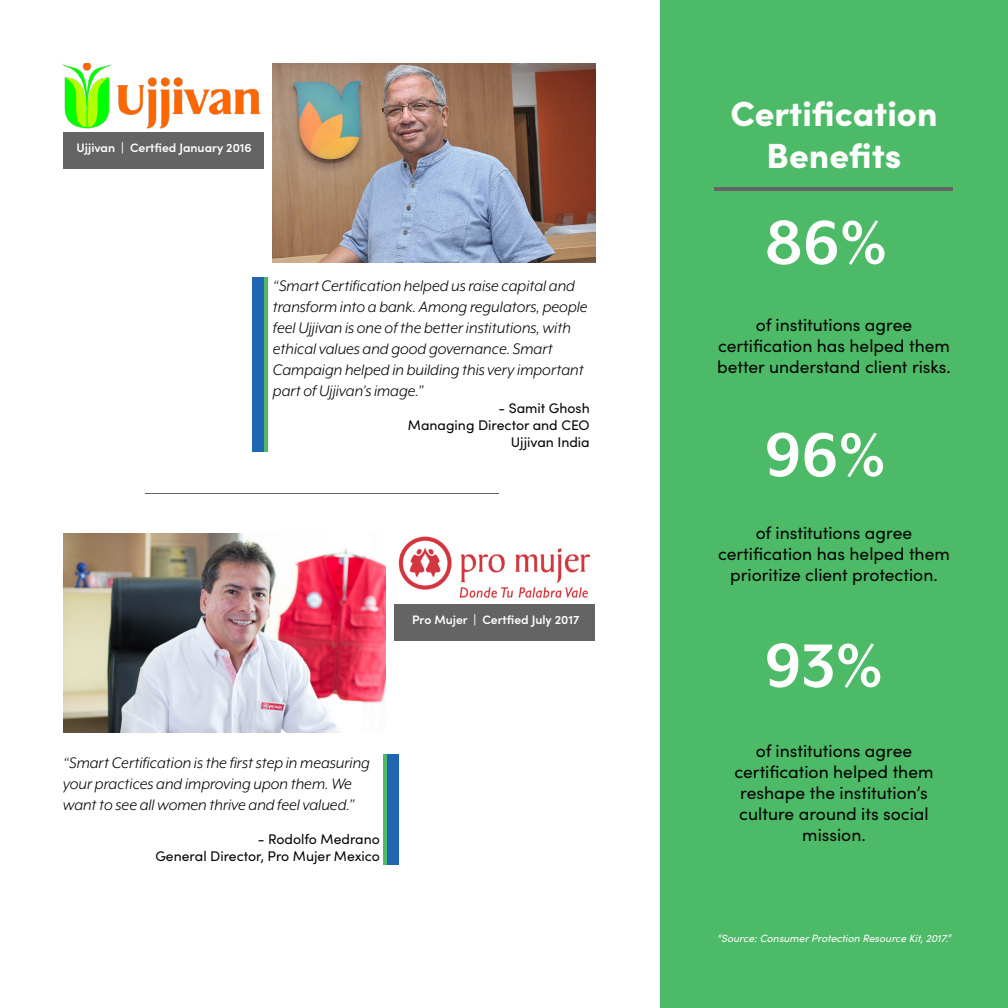
<style>
.page{position:relative;width:1008px;height:1008px;background:#fff}
.page>*{position:absolute;margin:0;border:0;box-sizing:border-box;transform-origin:0 0}
.t1{font:700 70px "Mr Eaves XL Mod OT";color:#fff}
.t2{font:900 35px "Sofia Pro";color:#fff}
.t3{font:italic 17.5px/21px "Mr Eaves XL Mod OT";color:#040503}
.t4{font:17.5px/21px "Sofia Pro";color:#040503;text-align:center}
.t5{font:14px "Sofia Pro";color:#040503}
.t6{font:600 12.25px "Sofia Pro";color:#fff}
.t7{font:italic 10.5px "Sofia Pro";color:#fff}
</style>
<div class="page">
<div style="left:660px;top:0;width:348px;height:1008px;background:#4dba68"></div>
<img style="left:63px;top:534px;width:323px;height:199px">
<img style="left:273px;top:63px;width:322px;height:199px">
<div style="left:394px;top:604px;width:201px;height:36px;background:#646464"></div>
<div style="left:63px;top:132px;width:201px;height:36px;background:#646464"></div>
<svg style="left:263px;top:277px;width:4px;height:175px"></svg>
<div style="left:252px;top:277px;width:11px;height:175px;background:#2066b2"></div>
<hr style="left:715px;top:187px;width:238px;height:3px;background:#646464">
<hr style="left:145px;top:493px;width:354px;height:1px;background:#646464">
<img style="left:398px;top:536px;width:193px;height:62px">
<img style="left:63px;top:63px;width:198px;height:66px">
<svg style="left:384px;top:754px;width:4px;height:111px"></svg>
<div style="left:388px;top:754px;width:11px;height:111px;background:#2066b2"></div>
<p class="t6" style="left:77px;top:139px;width:177px">Ujjivan | Certfied January 2016</p>
<p class="t3" style="left:273px;top:275px;width:316px">“Smart Certification helped us raise capital and transform into a bank. Among regulators, people feel Ujjivan is one of the better institutions, with ethical values and good governance. Smart Campaign helped in building this very important part of Ujjivan’s image.”</p>
<p class="t5" style="left:498px;top:398px;width:93px">- Samit Ghosh</p>
<p class="t5" style="left:408px;top:415px;width:183px">Managing Director and CEO</p>
<p class="t5" style="left:511px;top:431px;width:81px">Ujjivan India</p>
<p class="t6" style="left:412px;top:611px;width:169px">Pro Mujer | Certfied July 2017</p>
<p class="t3" style="left:63px;top:752px;width:309px">“Smart Certification is the first step in measuring your practices and improving upon them. We want to see all women thrive and feel valued.”</p>
<p class="t5" style="left:258px;top:829px;width:124px">- Rodolfo Medrano</p>
<p class="t5" style="left:155px;top:845px;width:226px">General Director, Pro Mujer Mexico</p>
<p class="t2" style="left:730px;top:87px;width:209px">Certification</p>
<p class="t2" style="left:767px;top:129px;width:136px">Benefits</p>
<p class="t1" style="left:765px;top:208px;width:124px">86%</p>
<p class="t4" style="left:717px;top:314px;width:235px">of institutions agree certification has helped them better understand client risks.</p>
<p class="t1" style="left:765px;top:420px;width:123px">96%</p>
<p class="t4" style="left:718px;top:522px;width:233px">of institutions agree certification has helped them prioritize client protection.</p>
<p class="t1" style="left:765px;top:631px;width:120px">93%</p>
<p class="t4" style="left:734px;top:739px;width:201px">of institutions agree certification helped them reshape the institution’s culture around its social mission.</p>
<p class="t7" style="left:717px;top:931px;width:235px">“Source: Consumer Protection Resource Kit, 2017.”</p>
</div>
